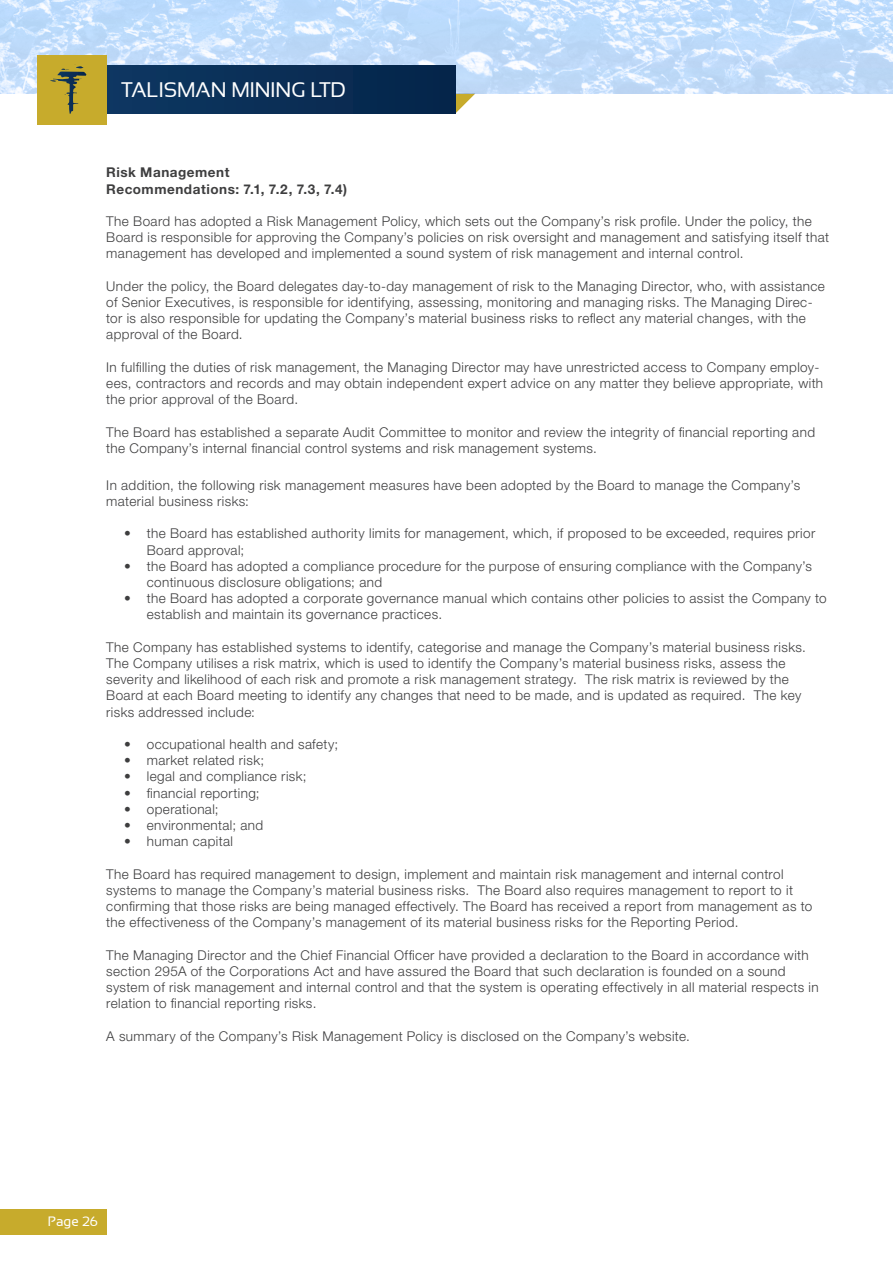
<style>
.page{position:relative;width:893px;height:1263px;background:#fff}
.page>*{position:absolute;margin:0;border:0;box-sizing:border-box;transform-origin:0 0}
.t1{font:21px "Sansation";color:#fff}
.t2{font:300 13.5px/16.2px "Helvetica Neue LT";letter-spacing:.03em;color:#3e3e3f}
.t3{font:700 13.5px/16.2px "Helvetica Neue LT";letter-spacing:.04em;color:#3e3e3f}
.t4{font:13.5px "Sansation";color:#fff}
</style>
<div class="page">
<div style="left:0;top:1209px;width:106px;height:25px;background:#c7ab2c"></div>
<svg style="left:455px;top:94px;width:20px;height:20px"></svg>
<svg style="left:0;top:0;width:893px;height:94px;background:#c6dffb"></svg>
<div style="left:72px;top:65px;width:383px;height:49px;background:#0b2f56"></div>
<div style="left:37px;top:55px;width:69px;height:69px;background:#c7ab2c"></div>
<svg style="left:50px;top:66px;width:37px;height:48px"></svg>
<h1 class="t1" style="left:122px;top:78px;width:226px">TALISMAN MINING LTD</h1>
<p class="t3" style="left:106px;top:164px;width:242px">Risk Management<br>Recommendations: 7.1, 7.2, 7.3, 7.4)</p>
<p class="t2" style="left:106px;top:213px;width:724px">The Board has adopted a Risk Management Policy, which sets out the Company’s risk profile. Under the policy, the<br>Board is responsible for approving the Company’s policies on risk oversight and management and satisfying itself that management has developed and implemented a sound system of risk management and internal control.</p>
<p class="t2" style="left:106px;top:278px;width:720px">Under the policy, the Board delegates day-to-day management of risk to the Managing Director, who, with assistance of Senior Executives, is responsible for identifying, assessing, monitoring and managing risks. The Managing Direc&shy;tor is also responsible for updating the Company’s material business risks to reflect any material changes, with the approval of the Board.</p>
<p class="t2" style="left:106px;top:359px;width:718px">In fulfilling the duties of risk management, the Managing Director may have unrestricted access to Company employ&shy;ees, contractors and records and may obtain independent expert advice on any matter they believe appropriate, with the prior approval of the Board.</p>
<p class="t2" style="left:106px;top:423px;width:710px">The Board has established a separate Audit Committee to monitor and review the integrity of financial reporting and the Company’s internal financial control systems and risk management systems.</p>
<p class="t2" style="left:106px;top:476px;width:696px">In addition, the following risk management measures have been adopted by the Board to manage the Company’s material business risks:</p>
<p class="t2" style="left:147px;top:525px;width:670px;text-indent:-22px">• the Board has established authority limits for management, which, if proposed to be exceeded, requires prior<br>Board approval;</p>
<p class="t2" style="left:147px;top:557px;width:667px;text-indent:-22px">• the Board has adopted a compliance procedure for the purpose of ensuring compliance with the Company’s continuous disclosure obligations; and</p>
<p class="t2" style="left:147px;top:590px;width:681px;text-indent:-22px">• the Board has adopted a corporate governance manual which contains other policies to assist the Company to establish and maintain its governance practices.</p>
<p class="t2" style="left:106px;top:638px;width:701px">The Company has established systems to identify, categorise and manage the Company’s material business risks.<br>The Company utilises a risk matrix, which is used to identify the Company’s material business risks, assess the severity and likelihood of each risk and promote a risk management strategy. The risk matrix is reviewed by the Board at each Board meeting to identify any changes that need to be made, and is updated as required. The key risks addressed include:</p>
<p class="t2" style="left:124px;top:736px;width:215px">• occupational health and safety;</p>
<p class="t2" style="left:124px;top:752px;width:141px">• market related risk;</p>
<p class="t2" style="left:124px;top:768px;width:184px">• legal and compliance risk;</p>
<p class="t2" style="left:124px;top:784px;width:137px">• financial reporting;</p>
<p class="t2" style="left:124px;top:800px;width:96px">• operational;</p>
<p class="t2" style="left:124px;top:817px;width:141px">• environmental; and</p>
<p class="t2" style="left:124px;top:833px;width:110px">• human capital</p>
<p class="t2" style="left:106px;top:865px;width:708px">The Board has required management to design, implement and maintain risk management and internal control systems to manage the Company’s material business risks. The Board also requires management to report to it confirming that those risks are being managed effectively. The Board has received a report from management as to the effectiveness of the Company’s management of its material business risks for the Reporting Period.</p>
<p class="t2" style="left:106px;top:946px;width:714px">The Managing Director and the Chief Financial Officer have provided a declaration to the Board in accordance with section 295A of the Corporations Act and have assured the Board that such declaration is founded on a sound system of risk management and internal control and that the system is operating effectively in all material respects in relation to financial reporting risks.</p>
<p class="t2" style="left:106px;top:1027px;width:585px">A summary of the Company’s Risk Management Policy is disclosed on the Company’s website.</p>
<p class="t4" style="left:48px;top:1214px;width:52px">Page 26</p>
</div>
